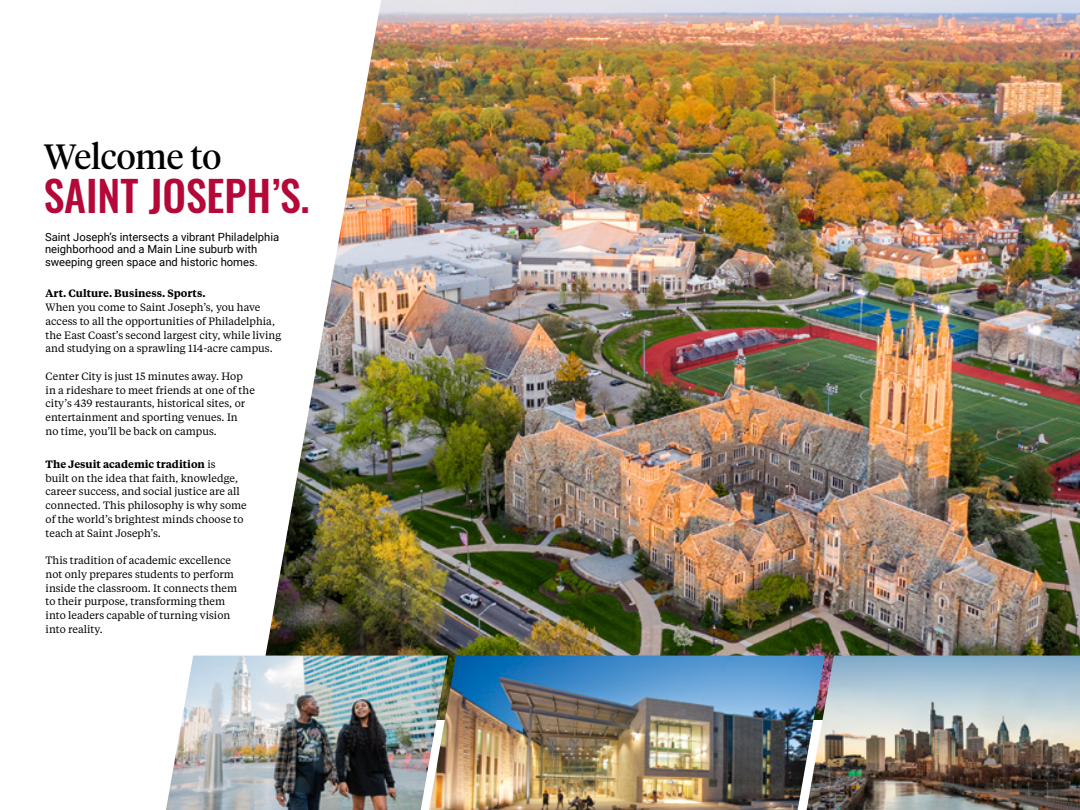
<style>
.page{position:relative;width:1080px;height:810px;background:#fff}
.page>*{position:absolute;margin:0;border:0;box-sizing:border-box;transform-origin:0 0}
.t1{font:42px "Oswald";color:#b30838}
.t2{font:35px "Tiempos Headline";color:#000}
.t3{font:11.25px/12.5px "Roboto";color:#000}
.t4{font:10.62px/13.8px "Tiempos Text";color:#000}
.t5{font:600 10.62px "Tiempos Text";color:#000}
.s1{font-weight:600}
</style>
<div class="page">
<img style="left:254px;top:0;width:826px;height:656px">
<img style="left:825px;top:656px;width:255px;height:154px">
<img style="left:448px;top:656px;width:377px;height:154px">
<img style="left:166px;top:656px;width:282px;height:154px">
<h2 class="t2" style="left:44px;top:132px;width:179px">Welcome to</h2>
<h1 class="t1" style="left:44px;top:159px;width:268px">SAINT JOSEPH’S.</h1>
<p class="t3" style="left:45px;top:230px;width:236px">Saint Joseph’s intersects a vibrant Philadelphia neighborhood and a Main Line suburb with sweeping green space and historic homes.</p>
<p class="t5" style="left:46px;top:286px;width:161px">Art. Culture. Business. Sports.</p>
<p class="t4" style="left:46px;top:300px;width:237px">When you come to Saint Joseph’s, you have access to all the opportunities of Philadelphia, the East Coast’s second largest city, while living and studying on a sprawling 114-acre campus.</p>
<p class="t4" style="left:46px;top:369px;width:211px">Center City is just 15 minutes away. Hop in a rideshare to meet friends at one of the city’s 439 restaurants, historical sites, or entertainment and sporting venues. In<br>no time, you’ll be back on campus.</p>
<p class="t4" style="left:46px;top:457px;width:203px"><span class="s1">The Jesuit academic tradition</span> is<br>built on the idea that faith, knowledge, career success, and social justice are all connected. This philosophy is why some of the world’s brightest minds choose to teach at Saint Joseph’s.</p>
<p class="t4" style="left:46px;top:553px;width:193px">This tradition of academic excellence not only prepares students to perform inside the classroom. It connects them to their purpose, transforming them into leaders capable of turning vision into reality.</p>
</div>
